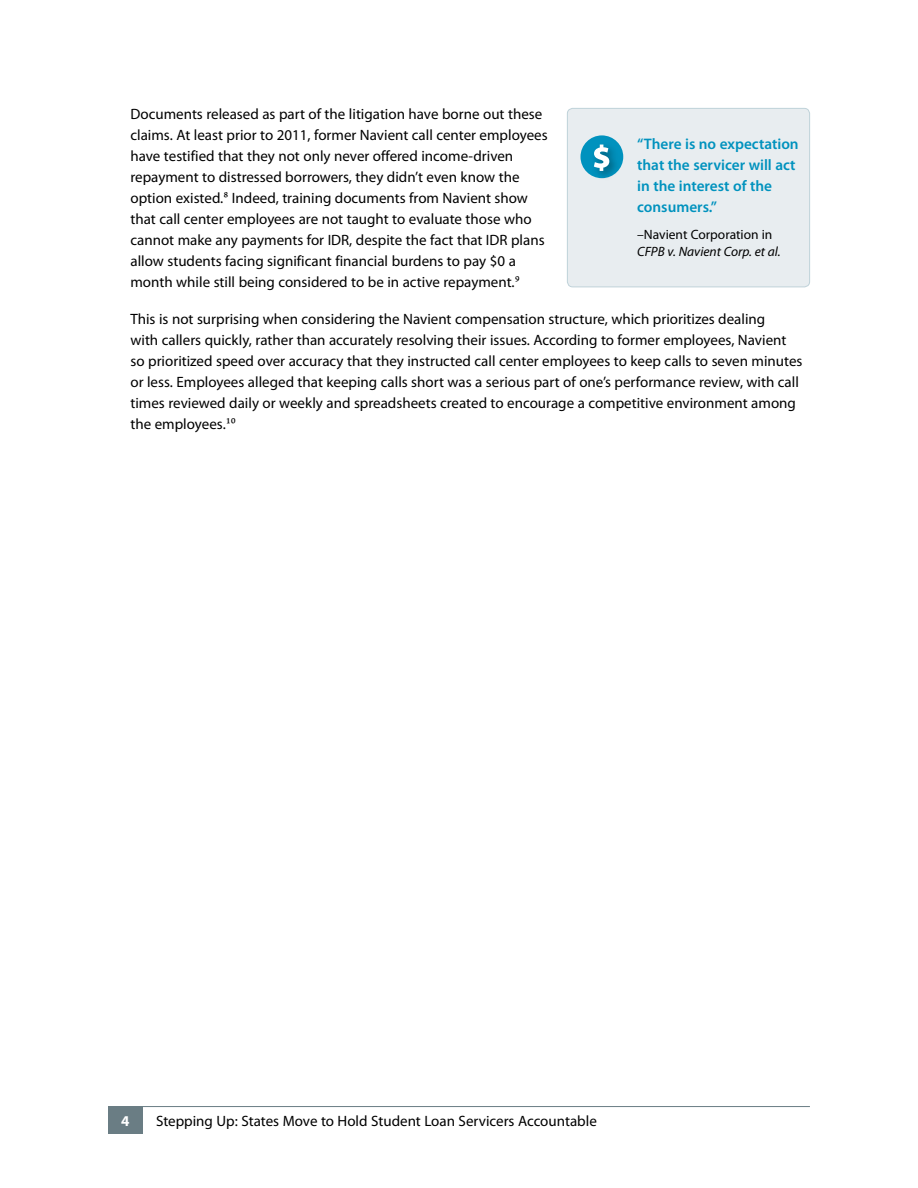
<style>
.page{position:relative;width:918px;height:1188px;background:#fff}
.page>*{position:absolute;margin:0;border:0;box-sizing:border-box;transform-origin:0 0}
.t1{font:600 15.3px/21px "Myriad Pro";color:#0092be}
.t2{font:15px/21px "Myriad Pro";color:#000}
.t3{font:700 15px "Myriad Pro";color:#fff}
.t4{font:italic 13.5px "Myriad Pro";color:#000}
.t5{font:13.5px "Myriad Pro";color:#000}
.s1{font-family:"Adobe Jenson Pro"}
</style>
<div class="page">
<hr style="left:108px;top:1106px;width:702px;height:1px;background:#6a7d84">
<div style="left:108px;top:1107px;width:35px;height:27px;background:#6a7d84"></div>
<div style="left:567px;top:108px;width:243px;height:179px;background:#e8edf0;border-radius:5px"></div>
<div style="left:567px;top:108px;width:243px;height:179px;border:1px solid #bfd2d9;border-radius:5px"></div>
<div style="left:581px;top:135px;width:42px;height:43px;background:#0092be;border-radius:50%"></div>
<div style="left:590px;top:141px;width:30px;height:41px;background:#000;opacity:.35"></div>
<svg style="left:594px;top:145px;width:15px;height:26px"></svg>
<p class="t2" style="left:130px;top:103px;width:419px">Documents released as part of the litigation have borne out these claims. At least prior to 2011, former Navient call center employees have testified that they not only never offered income-driven repayment to distressed borrowers, they didn’t even know the option existed.<span class="s1">8</span> Indeed, training documents from Navient show that call center employees are not taught to evaluate those who cannot make any payments for IDR, despite the fact that IDR plans allow students facing significant financial burdens to pay $0 a month while still being considered to be in active repayment.<span class="s1">9</span></p>
<p class="t2" style="left:130px;top:309px;width:674px">This is not surprising when considering the Navient compensation structure, which prioritizes dealing<br>with callers quickly, rather than accurately resolving their issues. According to former employees, Navient so prioritized speed over accuracy that they instructed call center employees to keep calls to seven minutes or less. Employees alleged that keeping calls short was a serious part of one’s performance review, with call times reviewed daily or weekly and spreadsheets created to encourage a competitive environment among the employees.<span class="s1">10</span></p>
<p class="t1" style="left:637px;top:133px;width:163px">“There is no expectation that the servicer will act in the interest of the consumers.”</p>
<p class="t5" style="left:637px;top:226px;width:137px">–Navient Corporation in</p>
<p class="t4" style="left:637px;top:243px;width:145px">CFPB v. Navient Corp. et al.</p>
<p class="t3" style="left:121px;top:1111px;width:10px">4</p>
<p class="t2" style="left:156px;top:1110px;width:442px">Stepping Up: States Move to Hold Student Loan Servicers Accountable</p>
</div>
